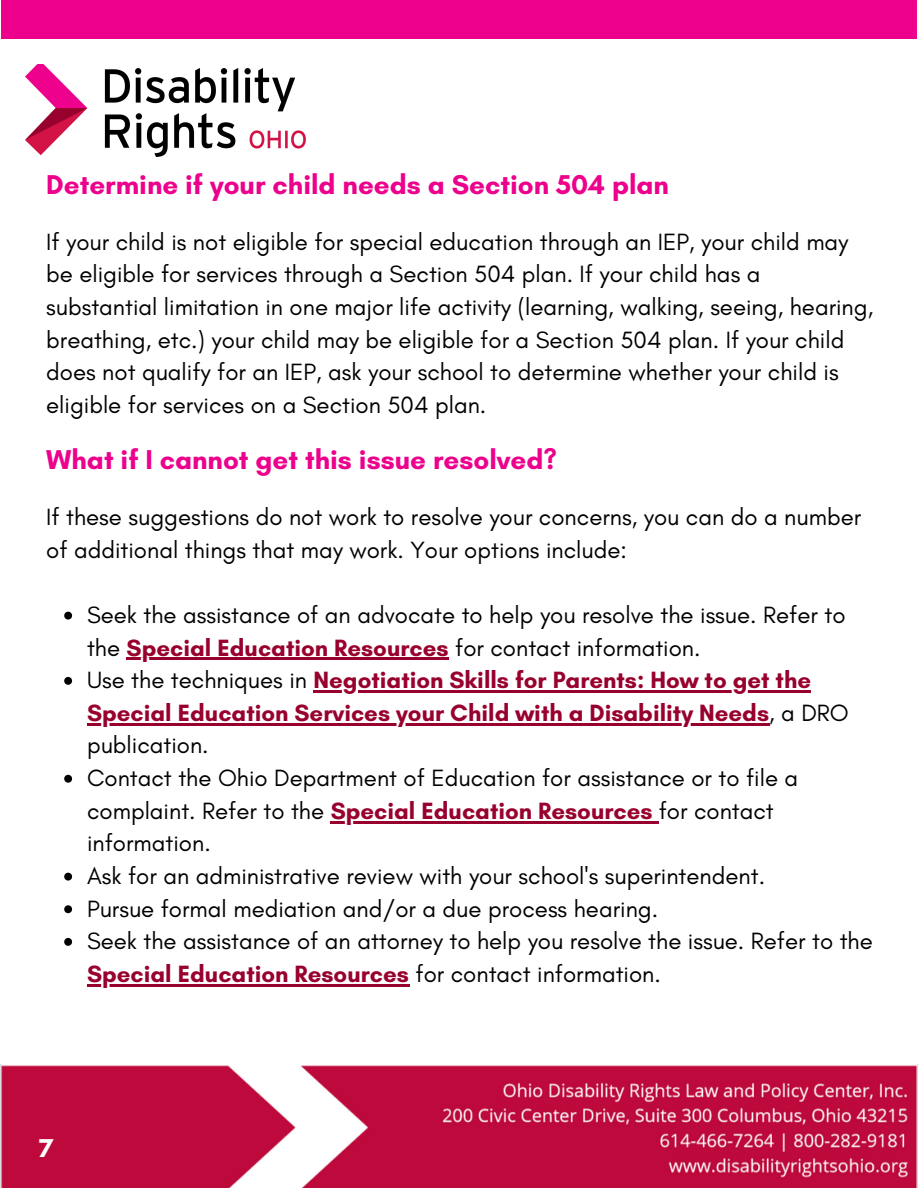
<style>
.page{position:relative;width:918px;height:1188px;background:#fff}
.page>*{position:absolute;margin:0;border:0;box-sizing:border-box;transform-origin:0 0}
.t1{font:700 27.75px "Glacial Indifference";color:#ec008c}
.t2{font:700 26.25px "Glacial Indifference";color:#fff}
.t3{font:24px/32.7px "Glacial Indifference";color:#000}
.s1{font-weight:700;color:#98002e}
</style>
<div class="page">
<div style="left:1px;top:0;width:916px;height:39px;background:#ec008c"></div>
<img style="left:0;top:1065px;width:918px;height:123px">
<img style="left:26px;top:65px;width:280px;height:91px">
<svg style="left:64px;top:612px;width:8px;height:8px"></svg>
<hr style="left:127px;top:658px;width:322px;height:2px;background:#98002e">
<svg style="left:64px;top:677px;width:8px;height:8px"></svg>
<hr style="left:314px;top:690px;width:497px;height:3px;background:#98002e">
<hr style="left:87px;top:723px;width:682px;height:2px;background:#98002e">
<svg style="left:64px;top:775px;width:8px;height:8px"></svg>
<hr style="left:331px;top:821px;width:328px;height:2px;background:#98002e">
<svg style="left:64px;top:873px;width:8px;height:8px"></svg>
<svg style="left:64px;top:905px;width:8px;height:8px"></svg>
<svg style="left:64px;top:938px;width:8px;height:8px"></svg>
<hr style="left:87px;top:984px;width:322px;height:2px;background:#98002e">
<p class="t1" style="left:46px;top:168px;width:624px">Determine if your child needs a Section 504 plan</p>
<p class="t3" style="left:46px;top:225px;width:829px">If your child is not eligible for special education through an IEP, your child may be eligible for services through a Section 504 plan. If your child has a substantial limitation in one major life activity (learning, walking, seeing, hearing, breathing, etc.) your child may be eligible for a Section 504 plan. If your child does not qualify for an IEP, ask your school to determine whether your child is eligible for services on a Section 504 plan.</p>
<p class="t1" style="left:46px;top:443px;width:512px">What if I cannot get this issue resolved?</p>
<p class="t3" style="left:46px;top:500px;width:817px">If these suggestions do not work to resolve your concerns, you can do a number of additional things that may work. Your options include:</p>
<p class="t3" style="left:87px;top:598px;width:787px">Seek the assistance of an advocate to help you resolve the issue. Refer to the <span class="s1">Special Education Resources</span> for contact information.<br>Use the techniques in <span class="s1">Negotiation Skills for Parents: How to get the Special Education Services your Child with a Disability Needs</span>, a DRO publication.<br>Contact the Ohio Department of Education for assistance or to file a complaint. Refer to the <span class="s1">Special Education Resources</span> for contact information.<br>Ask for an administrative review with your school's superintendent.<br>Pursue formal mediation and/or a due process hearing.<br>Seek the assistance of an attorney to help you resolve the issue. Refer to the <span class="s1">Special Education Resources</span> for contact information.</p>
<p class="t2" style="left:39px;top:1132px;width:16px">7</p>
</div>
